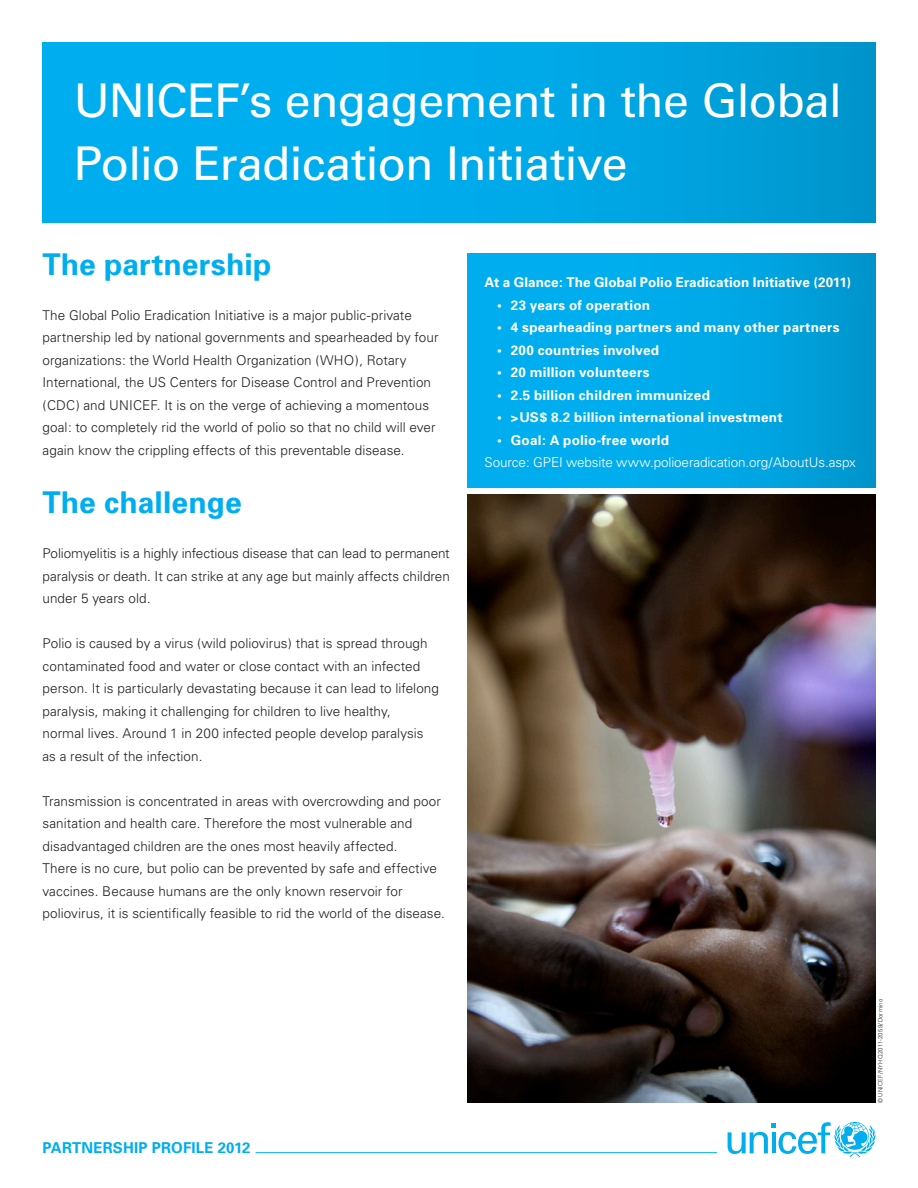
<style>
.page{position:relative;width:918px;height:1188px;background:#fff}
.page>*{position:absolute;margin:0;border:0;box-sizing:border-box;transform-origin:0 0}
.t1{font:46.5px/63px "Univers";letter-spacing:-.015em;color:#fff}
.t2{font:700 30px "Univers";color:#00aeef}
.t3{font:700 15px "Univers";letter-spacing:.01em;color:#00aeef}
.TEXT{font:300 13.5px/22.5px "Univers";letter-spacing:.005em;color:#231f20}
.TEXT-2{font:700 13.5px "Univers";letter-spacing:.015em;color:#fff}
.TEXT-3{font:300 13.5px "Univers";letter-spacing:-.01em;color:#fff}
.TEXT-4{font:300 6px "Univers";letter-spacing:.03em;color:#231f20}
</style>
<div class="page">
<div style="left:43px;top:43px;width:832px;height:180px;background:linear-gradient(to right,#00b4f7,#009bd5)"></div>
<hr style="left:256px;top:1152px;width:461px;height:1px;background:#00aeef">
<svg style="left:728px;top:1122px;width:147px;height:35px"></svg>
<img style="left:468px;top:494px;width:407px;height:609px">
<div style="left:468px;top:254px;width:407px;height:234px;background:linear-gradient(to right,#00b4f7,#009bd5)"></div>
<p class="t1" style="left:74px;top:69px;width:770px">UNICEF’s engagement in the Global<br>Polio Eradication Initiative</p>
<p class="t2" style="left:43px;top:246px;width:230px">The partnership</p>
<p class="TEXT" style="left:43px;top:304px;width:398px">The Global Polio Eradication Initiative is a major public-private partnership led by national governments and spearheaded by four organizations: the World Health Organization (WHO), Rotary International, the US Centers for Disease Control and Prevention (CDC) and UNICEF. It is on the verge of achieving a momentous goal: to completely rid the world of polio so that no child will ever again know the crippling effects of this preventable disease.</p>
<p class="t2" style="left:43px;top:485px;width:201px">The challenge</p>
<p class="TEXT" style="left:43px;top:542px;width:409px;text-align:justify">Poliomyelitis is a highly infectious disease that can lead to permanent paralysis or death. It can strike at any age but mainly affects children under 5 years old.</p>
<p class="TEXT" style="left:43px;top:632px;width:398px">Polio is caused by a virus (wild poliovirus) that is spread through contaminated food and water or close contact with an infected person. It is particularly devastating because it can lead to lifelong paralysis, making it challenging for children to live healthy,<br>normal lives. Around 1 in 200 infected people develop paralysis as a result of the infection.</p>
<p class="TEXT" style="left:43px;top:790px;width:404px">Transmission is concentrated in areas with overcrowding and poor sanitation and health care. Therefore the most vulnerable and disadvantaged children are the ones most heavily affected.<br>There is no cure, but polio can be prevented by safe and effective vaccines. Because humans are the only known reservoir for poliovirus, it is scientifically feasible to rid the world of the disease.</p>
<p class="TEXT-2" style="left:485px;top:274px;width:368px">At a Glance: The Global Polio Eradication Initiative (2011)</p>
<p class="TEXT-2" style="left:497px;top:297px;width:154px">• 23 years of operation</p>
<p class="TEXT-2" style="left:497px;top:319px;width:344px">• 4 spearheading partners and many other partners</p>
<p class="TEXT-2" style="left:497px;top:342px;width:163px">• 200 countries involved</p>
<p class="TEXT-2" style="left:497px;top:364px;width:154px">• 20 million volunteers</p>
<p class="TEXT-2" style="left:497px;top:387px;width:214px">• 2.5 billion children immunized</p>
<p class="TEXT-2" style="left:497px;top:409px;width:287px">• &gt;US$ 8.2 billion international investment</p>
<p class="TEXT-2" style="left:497px;top:432px;width:173px">• Goal: A polio-free world</p>
<p class="TEXT-3" style="left:485px;top:454px;width:373px">Source: GPEI website www.polioeradication.org/AboutUs.aspx</p>
<p class="t3" style="left:43px;top:1139px;width:210px">PARTNERSHIP PROFILE 2012</p>
<p class="TEXT-4" style="left:877px;top:1103px;width:106px;rotate:-90deg">© UNICEF/NYHQ2011-2059/Dormino</p>
</div>
